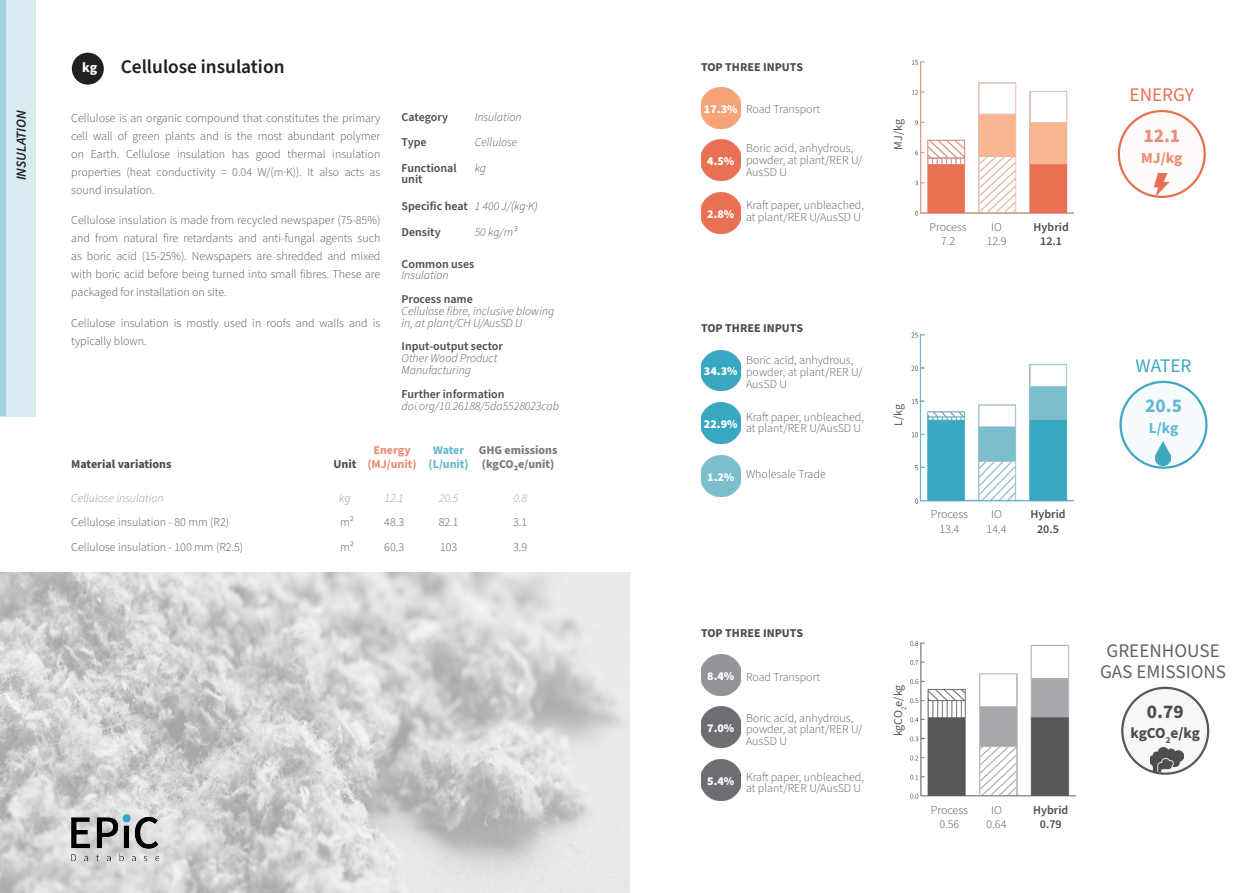
<style>
.page{position:relative;width:1259px;height:893px;background:#fff}
.page>*{position:absolute;margin:0;border:0;box-sizing:border-box;transform-origin:0 0}
.Mat-H1{font:600 19.35px "Source Sans Pro";color:#231f20}
.t1{font:700 19.35px "Source Sans Pro";color:#ec8d75}
.Mat-Coefficient_vals{font:700 19.35px "Source Sans Pro";color:#4f4c4d}
.t2{font:700 19.35px "Source Sans Pro";color:#65b9ce}
.Mat-H3{font:19.2px/20.5px "Source Sans Pro";color:#656263;text-align:center}
.Mat-H3-2{font:19.2px "Source Sans Pro";color:#e77052}
.Mat-H3-3{font:19.2px "Source Sans Pro";color:#3fa7c2}
.t3{font:700 15.3px "Source Sans Pro";letter-spacing:-.01em;color:#4f4c4d}
.t4{font:700 15.3px "Source Sans Pro";color:#ec8d75}
.t5{font:700 15.3px "Source Sans Pro";color:#65b9ce}
.Mat-H2{font:700 13.95px "Source Sans Pro";color:#fff}
.t6{font:italic 600 13.8px "Source Sans Pro";color:#231f20}
.Paragraph_Style_4{font:300 12px/18px "Source Sans Pro";color:#4f4c4d;text-align:justify}
.Mat-Bullets{font:300 12px/11.9px "Source Sans Pro";color:#57585a}
.Mat-Small_text{font:italic 300 12px/11.9px "Source Sans Pro";color:#4f4c4d}
.Mat-Paragraph{font:300 12px/14.2px "Source Sans Pro";color:#4f4c4d;text-align:center}
.Mat-Small_text-2{font:600 12px/11.9px "Source Sans Pro";color:#4f4c4d}
.Mat-H4{font:700 12px "Source Sans Pro";color:#4f4c4d}
.Mat-Coefficient_vals-2{font:900 12px "Source Sans Pro";color:#fff}
.Mat-Paragraph-2{font:italic 300 12px "Source Sans Pro";color:#918f90}
.Mat-Paragraph-3{font:600 12px/14.2px "Source Sans Pro";color:#4f4c4d;text-align:center}
.Mat-Paragraph-4{font:700 12px/14.2px "Source Sans Pro";color:#7b7979}
.Mat-Paragraph-5{font:700 12px "Source Sans Pro";color:#4f4c4d}
.Mat-graph_text{font:12px "Source Sans Pro";letter-spacing:-.01em;color:#57585a}
.Mat-Paragraph-6{font:700 12px/14.2px "Source Sans Pro";color:#ec8d75;text-align:center}
.Mat-Paragraph-7{font:700 12px/14.2px "Source Sans Pro";color:#65b9ce;text-align:center}
.s1{font-weight:300;font-style:italic}
.s2{font-weight:600;font-style:normal}
</style>
<div class="page">
<div style="left:72px;top:53px;width:32px;height:32px;background:#231f20;border-radius:50%"></div>
<img style="left:0;top:573px;width:629px;height:320px">
<img style="left:71px;top:813px;width:87px;height:49px">
<div style="left:1119px;top:111px;width:85px;height:86px;background:#fefbfa;border-radius:50%"></div>
<div style="left:1117px;top:110px;width:88px;height:88px;border:2px solid #e77052;border-radius:50%"></div>
<img style="left:1155px;top:173px;width:13px;height:23px">
<div style="left:1122px;top:688px;width:86px;height:86px;background:#f7f7f8;border-radius:50%"></div>
<div style="left:1121px;top:687px;width:88px;height:88px;border:2px solid #57585a;border-radius:50%"></div>
<img style="left:1150px;top:748px;width:33px;height:23px">
<div style="left:1120px;top:382px;width:86px;height:86px;background:#f6fbfe;border-radius:50%"></div>
<div style="left:1119px;top:381px;width:88px;height:88px;border:2px solid #3fa7c2;border-radius:50%"></div>
<img style="left:1155px;top:442px;width:15px;height:23px">
<img style="left:701px;top:402px;width:39px;height:41px">
<img style="left:701px;top:455px;width:39px;height:41px">
<img style="left:701px;top:350px;width:39px;height:41px">
<img style="left:701px;top:707px;width:39px;height:41px">
<img style="left:701px;top:760px;width:39px;height:41px">
<img style="left:701px;top:654px;width:39px;height:41px">
<img style="left:701px;top:140px;width:39px;height:40px">
<img style="left:701px;top:193px;width:39px;height:40px">
<img style="left:701px;top:87px;width:39px;height:41px">
<img style="left:912px;top:59px;width:162px;height:157px">
<div style="left:923px;top:215px;width:164px;height:13px;background:#fff"></div>
<img style="left:910px;top:641px;width:166px;height:158px">
<div style="left:925px;top:798px;width:162px;height:12px;background:#fff"></div>
<img style="left:911px;top:332px;width:163px;height:172px">
<div style="left:921px;top:502px;width:166px;height:13px;background:#fff"></div>
<div style="left:0;top:0;width:36px;height:416px;background:#d8ebf0"></div>
<div style="left:0;top:0;width:6px;height:416px;background:#a3d1dd"></div>
<p class="t6" style="left:12px;top:180px;width:72px;rotate:-90deg">INSULATION</p>
<p class="Mat-H1" style="left:121px;top:54px;width:165px">Cellulose insulation</p>
<p class="Paragraph_Style_4" style="left:71px;top:109px;width:310px">Cellulose is an organic compound that constitutes the primary cell wall of green plants and is the most abundant polymer on Earth. Cellulose insulation has good thermal insulation properties (heat conductivity = 0.04 W/(m·K)). It also acts as sound insulation.</p>
<p class="Paragraph_Style_4" style="left:71px;top:212px;width:310px">Cellulose insulation is made from recycled newspaper (75-85%) and from natural fire retardants and anti-fungal agents such as boric acid (15-25%). Newspapers are shredded and mixed with boric acid before being turned into small fibres. These are packaged for installation on site.</p>
<p class="Paragraph_Style_4" style="left:71px;top:314px;width:310px">Cellulose insulation is mostly used in roofs and walls and is typically blown.</p>
<p class="Mat-H2" style="left:82px;top:58px;width:17px">kg</p>
<p class="Mat-Small_text-2" style="left:401px;top:111px;width:48px">Category</p>
<p class="Mat-Small_text" style="left:475px;top:111px;width:48px">Insulation</p>
<p class="Mat-Small_text-2" style="left:401px;top:137px;width:27px">Type</p>
<p class="Mat-Small_text" style="left:475px;top:137px;width:44px">Cellulose</p>
<p class="Mat-Small_text-2" style="left:401px;top:162px;width:57px">Functional unit</p>
<p class="Mat-Small_text" style="left:475px;top:162px;width:13px">kg</p>
<p class="Mat-Small_text-2" style="left:401px;top:200px;width:68px">Specific heat</p>
<p class="Mat-Small_text" style="left:475px;top:200px;width:65px">1 400 J/(kg·K)</p>
<p class="Mat-Small_text-2" style="left:401px;top:226px;width:40px">Density</p>
<p class="Mat-Small_text" style="left:475px;top:226px;width:44px">50 kg/m³</p>
<p class="Mat-Small_text-2" style="left:401px;top:258px;width:74px">Common uses<br><span class="s1">Insulation</span></p>
<p class="Mat-Small_text" style="left:401px;top:294px;width:154px"><span class="s2">Process name<br></span>Cellulose fibre, inclusive blowing in, at plant/CH U/AusSD U</p>
<p class="Mat-Small_text" style="left:401px;top:341px;width:103px"><span class="s2">Input-output sector<br></span>Other Wood Product<br>Manufacturing</p>
<p class="Mat-Small_text" style="left:401px;top:388px;width:159px"><span class="s2">Further information </span>doi.org/10.26188/5da5528023cab</p>
<p class="Mat-Paragraph-5" style="left:71px;top:456px;width:102px">Material variations</p>
<p class="Mat-Paragraph-5" style="left:333px;top:456px;width:24px">Unit</p>
<p class="Mat-Paragraph-6" style="left:367px;top:443px;width:51px">Energy (MJ/unit)</p>
<p class="Mat-Paragraph-7" style="left:428px;top:443px;width:42px">Water (L/unit)</p>
<p class="Mat-Paragraph-4" style="left:479px;top:443px;width:80px">GHG emissions (kgCO₂e/unit)</p>
<p class="Mat-Paragraph-2" style="left:71px;top:490px;width:94px">Cellulose insulation</p>
<p class="Mat-Paragraph-2" style="left:339px;top:490px;width:13px">kg</p>
<p class="Mat-Paragraph-2" style="left:385px;top:490px;width:21px">12.1</p>
<p class="Mat-Paragraph-2" style="left:439px;top:490px;width:21px">20.5</p>
<p class="Mat-Paragraph-2" style="left:513px;top:490px;width:15px">0.8</p>
<p class="Mat-Paragraph" style="left:71px;top:516px;width:159px">Cellulose insulation - 80 mm (R2)</p>
<p class="Mat-Paragraph" style="left:340px;top:516px;width:16px">m²</p>
<p class="Mat-Paragraph" style="left:384px;top:516px;width:21px">48.3</p>
<p class="Mat-Paragraph" style="left:439px;top:516px;width:21px">82.1</p>
<p class="Mat-Paragraph" style="left:513px;top:516px;width:16px">3.1</p>
<p class="Mat-Paragraph" style="left:71px;top:540px;width:173px">Cellulose insulation - 100 mm (R2.5)</p>
<p class="Mat-Paragraph" style="left:340px;top:540px;width:16px">m²</p>
<p class="Mat-Paragraph" style="left:384px;top:540px;width:21px">60.3</p>
<p class="Mat-Paragraph" style="left:440px;top:540px;width:19px">103</p>
<p class="Mat-Paragraph" style="left:513px;top:540px;width:16px">3.9</p>
<p class="Mat-H4" style="left:701px;top:59px;width:104px">TOP THREE INPUTS</p>
<p class="Mat-Coefficient_vals-2" style="left:704px;top:100px;width:35px">17.3%</p>
<p class="Mat-Bullets" style="left:746px;top:103px;width:76px">Road Transport</p>
<p class="Mat-Coefficient_vals-2" style="left:707px;top:153px;width:29px">4.5%</p>
<p class="Mat-Coefficient_vals-2" style="left:707px;top:206px;width:29px">2.8%</p>
<p class="Mat-Bullets" style="left:746px;top:142px;width:118px">Boric acid, anhydrous, powder, at plant/RER U/<br>AusSD U</p>
<p class="Mat-Bullets" style="left:746px;top:200px;width:119px">Kraft paper, unbleached, at plant/RER U/AusSD U</p>
<p class="Mat-graph_text" style="left:890px;top:150px;width:32px;rotate:-90deg">MJ/kg</p>
<p class="Mat-Paragraph" style="left:929px;top:220px;width:39px">Process<br>7.2</p>
<p class="Mat-Paragraph" style="left:986px;top:220px;width:21px">IO<br>12.9</p>
<p class="Mat-Paragraph-3" style="left:1033px;top:220px;width:37px">Hybrid<br>12.1</p>
<p class="Mat-H4" style="left:701px;top:320px;width:104px">TOP THREE INPUTS</p>
<p class="Mat-Coefficient_vals-2" style="left:704px;top:363px;width:35px">34.3%</p>
<p class="Mat-Bullets" style="left:746px;top:354px;width:118px">Boric acid, anhydrous, powder, at plant/RER U/<br>AusSD U</p>
<p class="Mat-Coefficient_vals-2" style="left:704px;top:415px;width:35px">22.9%</p>
<p class="Mat-Bullets" style="left:746px;top:411px;width:119px">Kraft paper, unbleached, at plant/RER U/AusSD U</p>
<p class="Mat-Coefficient_vals-2" style="left:707px;top:468px;width:29px">1.2%</p>
<p class="Mat-Bullets" style="left:746px;top:468px;width:81px">Wholesale Trade</p>
<p class="Mat-graph_text" style="left:890px;top:426px;width:23px;rotate:-90deg">L/kg</p>
<p class="Mat-Paragraph" style="left:931px;top:508px;width:39px">Process<br>13.4</p>
<p class="Mat-Paragraph" style="left:986px;top:508px;width:21px">IO<br>14.4</p>
<p class="Mat-Paragraph-3" style="left:1030px;top:508px;width:37px">Hybrid<br>20.5</p>
<p class="Mat-H3-2" style="left:1129px;top:82px;width:66px">ENERGY</p>
<p class="t1" style="left:1143px;top:122px;width:38px">12.1</p>
<p class="t4" style="left:1141px;top:147px;width:43px">MJ/kg</p>
<p class="Mat-H3-3" style="left:1135px;top:353px;width:57px">WATER</p>
<p class="t2" style="left:1145px;top:393px;width:38px">20.5</p>
<p class="t5" style="left:1148px;top:418px;width:31px">L/kg</p>
<p class="Mat-H4" style="left:701px;top:624px;width:104px">TOP THREE INPUTS</p>
<p class="Mat-Coefficient_vals-2" style="left:707px;top:667px;width:29px">8.4%</p>
<p class="Mat-Bullets" style="left:746px;top:671px;width:76px">Road Transport</p>
<p class="Mat-Coefficient_vals-2" style="left:707px;top:720px;width:29px">7.0%</p>
<p class="Mat-Coefficient_vals-2" style="left:707px;top:773px;width:29px">5.4%</p>
<p class="Mat-Bullets" style="left:746px;top:712px;width:118px">Boric acid, anhydrous, powder, at plant/RER U/<br>AusSD U</p>
<p class="Mat-Bullets" style="left:746px;top:771px;width:119px">Kraft paper, unbleached, at plant/RER U/AusSD U</p>
<p class="Mat-graph_text" style="left:890px;top:736px;width:53px;rotate:-90deg">kgCO<sub>2</sub>e/kg</p>
<p class="Mat-Paragraph" style="left:931px;top:803px;width:39px">Process<br>0.56</p>
<p class="Mat-Paragraph" style="left:986px;top:803px;width:21px">IO<br>0.64</p>
<p class="Mat-Paragraph-3" style="left:1033px;top:803px;width:37px">Hybrid<br>0.79</p>
<p class="Mat-H3" style="left:1100px;top:641px;width:128px">GREENHOUSE<br>GAS EMISSIONS</p>
<p class="Mat-Coefficient_vals" style="left:1146px;top:699px;width:38px">0.79</p>
<p class="t3" style="left:1130px;top:723px;width:71px">kgCO<sub>2</sub>e/kg</p>
</div>
